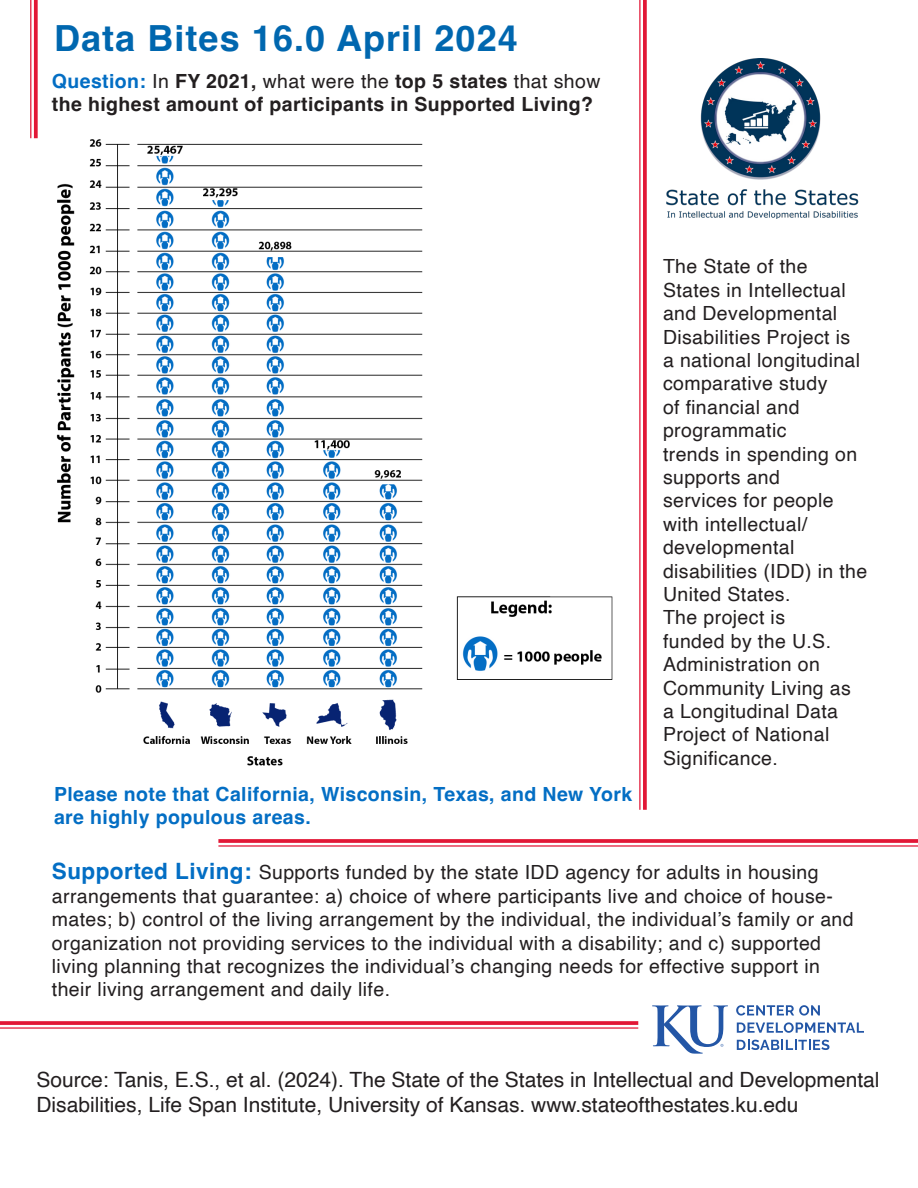
<style>
.page{position:relative;width:918px;height:1188px;background:#fff}
.page>*{position:absolute;margin:0;border:0;box-sizing:border-box;transform-origin:0 0}
.t1{font:700 36px "Helvetica";letter-spacing:.03em;color:#0067af}
.t2{font:21px/25.2px "Helvetica";color:#231f20}
.t3{font:19.5px/23.4px "Helvetica";letter-spacing:.02em;color:#231f20}
.t4{font:700 19.5px/23.4px "Helvetica";letter-spacing:.02em;color:#231f20}
.t5{font:700 19.5px/23.4px "Helvetica";letter-spacing:.02em;color:#036ec4}
.s1{color:#036ec4}
.s2{font-weight:400}
.s3{font-weight:700;font-size:22.5px;color:#036ec4}
</style>
<div class="page">
<svg style="left:643px;top:0;width:4px;height:810px;background:#e32442"></svg>
<hr style="left:639px;top:0;width:2px;height:810px;background:#e21736">
<svg style="left:218px;top:839px;width:700px;height:4px;background:#e32442"></svg>
<hr style="left:218px;top:845px;width:700px;height:2px;background:#e21736">
<img style="left:666px;top:58px;width:192px;height:161px">
<img style="left:56px;top:139px;width:557px;height:627px">
<svg style="left:652px;top:1005px;width:76px;height:49px"></svg>
<svg style="left:736px;top:1005px;width:84px;height:11px"></svg>
<svg style="left:737px;top:1022px;width:127px;height:11px"></svg>
<svg style="left:737px;top:1040px;width:92px;height:10px"></svg>
<svg style="left:0;top:1021px;width:638px;height:4px;background:#e32542"></svg>
<hr style="left:0;top:1027px;width:638px;height:2px;background:#e21736">
<svg style="left:34px;top:0;width:4px;height:138px"></svg>
<hr style="left:30px;top:0;width:1px;height:138px;background:#e21736">
<p class="t1" style="left:54px;top:16px;width:465px">Data Bites 16.0 April 2024</p>
<p class="t4" style="left:52px;top:72px;width:550px"><span class="s1">Question:</span> <span class="s2">In</span> FY 2021, <span class="s2">what were the</span> top 5 states <span class="s2">that show </span>the highest amount of participants in Supported Living?</p>
<p class="t5" style="left:54px;top:784px;width:580px">Please note that California, Wisconsin, Texas, and New York are highly populous areas.</p>
<p class="t3" style="left:663px;top:255px;width:146px">The State of the</p>
<p class="t3" style="left:663px;top:279px;width:189px">States in Intellectual and Developmental<br>Disabilities Project is</p>
<p class="t3" style="left:663px;top:349px;width:199px">a national longitudinal comparative study</p>
<p class="t3" style="left:663px;top:396px;width:138px">of financial and programmatic</p>
<p class="t3" style="left:663px;top:443px;width:196px">trends in spending on supports and</p>
<p class="t3" style="left:663px;top:489px;width:172px">services for people with intellectual/ developmental</p>
<p class="t3" style="left:663px;top:560px;width:206px">disabilities (IDD) in the<br>United States.</p>
<p class="t3" style="left:663px;top:606px;width:124px">The project is</p>
<p class="t3" style="left:663px;top:630px;width:170px">funded by the U.S.<br>Administration on</p>
<p class="t3" style="left:663px;top:677px;width:189px">Community Living as a Longitudinal Data<br>Project of National</p>
<p class="t3" style="left:663px;top:747px;width:116px">Significance.</p>
<p class="t3" style="left:52px;top:861px;width:803px"><span class="s3">Supported Living:</span> Supports funded by the state IDD agency for adults in housing arrangements that guarantee: a) choice of where participants live and choice of house&shy;mates; b) control of the living arrangement by the individual, the individual’s family or and organization not providing services to the individual with a disability; and c) supported living planning that recognizes the individual’s changing needs for effective support in their living arrangement and daily life.</p>
<p class="t2" style="left:36px;top:1068px;width:845px">Source: Tanis, E.S., et al. (2024). The State of the States in Intellectual and Developmental<br>Disabilities, Life Span Institute, University of Kansas. www.stateofthestates.ku.edu</p>
</div>
